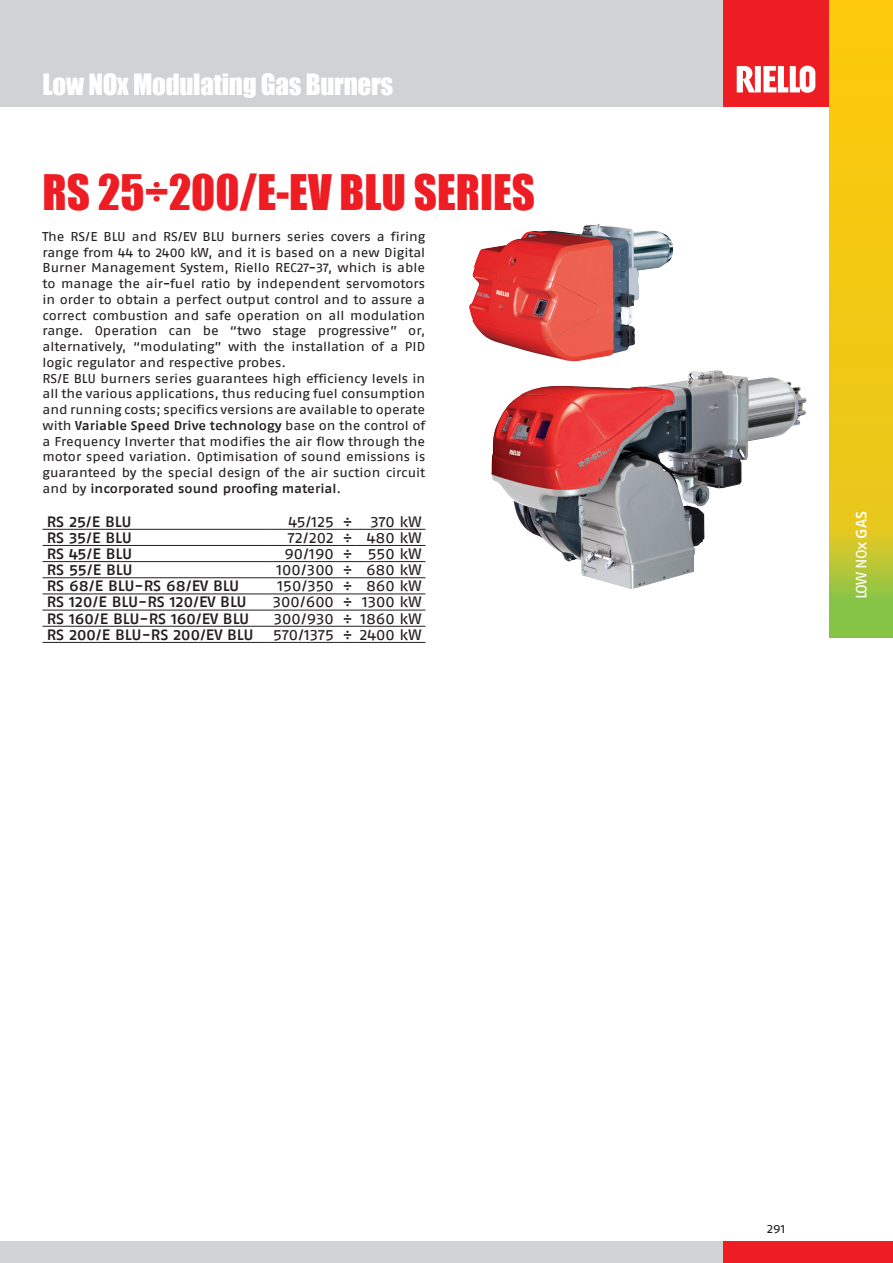
<style>
.page{position:relative;width:893px;height:1263px;background:#fff}
.page>*{position:absolute;margin:0;border:0;box-sizing:border-box;transform-origin:0 0}
.NOME_prodotto_rosso{font:45px "Impact";color:#ee1d23}
.TITOLO{font:27px "Impact";letter-spacing:-.01em;color:#fff}
.MODELLI{font:500 15px "Fago Ex Lf";letter-spacing:-.005em;color:#231f20}
.MODELLI-2{font:15px "Fago Ex Lf";color:#231f20}
.t1{font:15px "Fago Ex Lf";letter-spacing:-.06em;color:#fff}
.TESTI{font:12.75px/15.8px "Fago Ex Lf";color:#231f20;text-align:justify}
.t2{font:12px "Fago Ex Lf";color:#231f20}
.s1{font-weight:500}
</style>
<div class="page">
<div style="left:0;top:0;width:893px;height:106px;background:#d1d2d4"></div>
<div style="left:0;top:1242px;width:830px;height:21px;background:#d1d2d4"></div>
<div style="left:723px;top:0;width:106px;height:106px;background:#ee1d23"></div>
<div style="left:723px;top:1242px;width:170px;height:21px;background:#ee1d23"></div>
<svg style="left:829px;top:0;width:64px;height:616px;background:#e9c817"></svg>
<div style="left:829px;top:616px;width:64px;height:22px;background:#85c447"></div>
<svg style="left:737px;top:66px;width:78px;height:27px"></svg>
<hr style="left:43px;top:642px;width:222px;height:1px;background:#231f20">
<hr style="left:265px;top:642px;width:73px;height:1px;background:#231f20">
<svg style="left:338px;top:642px;width:19px;height:1px"></svg>
<hr style="left:357px;top:642px;width:68px;height:1px;background:#231f20">
<hr style="left:43px;top:529px;width:222px;height:1px;background:#231f20">
<hr style="left:265px;top:529px;width:73px;height:1px;background:#231f20">
<svg style="left:338px;top:529px;width:19px;height:1px"></svg>
<hr style="left:357px;top:529px;width:68px;height:1px;background:#231f20">
<hr style="left:43px;top:545px;width:222px;height:1px;background:#231f20">
<hr style="left:265px;top:545px;width:73px;height:1px;background:#231f20">
<svg style="left:338px;top:545px;width:19px;height:1px"></svg>
<hr style="left:357px;top:545px;width:68px;height:1px;background:#231f20">
<hr style="left:43px;top:561px;width:222px;height:1px;background:#231f20">
<hr style="left:265px;top:561px;width:73px;height:1px;background:#231f20">
<svg style="left:338px;top:561px;width:19px;height:1px"></svg>
<hr style="left:357px;top:561px;width:68px;height:1px;background:#231f20">
<hr style="left:43px;top:577px;width:222px;height:1px;background:#231f20">
<hr style="left:265px;top:577px;width:73px;height:1px;background:#231f20">
<svg style="left:338px;top:577px;width:19px;height:1px"></svg>
<hr style="left:357px;top:577px;width:68px;height:1px;background:#231f20">
<hr style="left:43px;top:593px;width:222px;height:1px;background:#231f20">
<hr style="left:43px;top:610px;width:222px;height:1px;background:#231f20">
<hr style="left:265px;top:593px;width:73px;height:1px;background:#231f20">
<hr style="left:265px;top:610px;width:73px;height:1px;background:#231f20">
<svg style="left:338px;top:593px;width:19px;height:1px"></svg>
<svg style="left:338px;top:610px;width:19px;height:1px"></svg>
<hr style="left:357px;top:593px;width:68px;height:1px;background:#231f20">
<hr style="left:357px;top:610px;width:68px;height:1px;background:#231f20">
<hr style="left:43px;top:626px;width:222px;height:1px;background:#231f20">
<hr style="left:265px;top:626px;width:73px;height:1px;background:#231f20">
<svg style="left:338px;top:626px;width:19px;height:1px"></svg>
<hr style="left:357px;top:626px;width:68px;height:1px;background:#231f20">
<img style="left:469px;top:224px;width:192px;height:138px">
<img style="left:491px;top:370px;width:224px;height:219px">
<p class="TITOLO" style="left:43px;top:64px;width:352px">Low NOx Modulating Gas Burners</p>
<p class="NOME_prodotto_rosso" style="left:43px;top:157px;width:494px">RS 25÷200/E-EV BLU SERIES</p>
<p class="TESTI" style="left:43px;top:228px;width:384px">The RS/E BLU and RS/EV BLU burners series covers a firing range from 44 to 2400 kW, and it is based on a new Digital Burner Management System, Riello REC27-37, which is able to manage the air-fuel ratio by independent servomotors in order to obtain a perfect output control and to assure a correct combustion and safe operation on all modulation range. Operation can be “two stage progressive” or, alternatively, “modulating” with the installation of a PID logic regulator and respective probes.</p>
<p class="TESTI" style="left:43px;top:370px;width:384px">RS/E BLU burners series guarantees high efficiency levels in all the various applications, thus reducing fuel consumption and running costs; specifics versions are available to operate with <span class="s1">Variable Speed Drive technology</span> base on the control of a Frequency Inverter that modifies the air flow through the motor speed variation. Optimisation of sound emissions is guaranteed by the special design of the air suction circuit and by <span class="s1">incorporated sound proofing material</span>.</p>
<p class="MODELLI" style="left:47px;top:512px;width:86px">RS 25/E BLU</p>
<p class="MODELLI-2" style="left:288px;top:512px;width:47px">45/125</p>
<p class="MODELLI-2" style="left:342px;top:512px;width:12px">÷</p>
<p class="MODELLI-2" style="left:370px;top:512px;width:53px">370 kW</p>
<p class="MODELLI" style="left:47px;top:528px;width:87px">RS 35/E BLU</p>
<p class="MODELLI-2" style="left:287px;top:529px;width:48px">72/202</p>
<p class="MODELLI-2" style="left:342px;top:529px;width:12px">÷</p>
<p class="MODELLI-2" style="left:367px;top:529px;width:56px">480 kW</p>
<p class="MODELLI" style="left:47px;top:545px;width:87px">RS 45/E BLU</p>
<p class="MODELLI-2" style="left:284px;top:545px;width:51px">90/190</p>
<p class="MODELLI-2" style="left:342px;top:545px;width:12px">÷</p>
<p class="MODELLI-2" style="left:368px;top:545px;width:55px">550 kW</p>
<p class="MODELLI" style="left:47px;top:561px;width:87px">RS 55/E BLU</p>
<p class="MODELLI-2" style="left:277px;top:561px;width:59px">100/300</p>
<p class="MODELLI-2" style="left:342px;top:561px;width:12px">÷</p>
<p class="MODELLI-2" style="left:366px;top:561px;width:57px">680 kW</p>
<p class="MODELLI" style="left:47px;top:577px;width:194px">RS 68/E BLU-RS 68/EV BLU</p>
<p class="MODELLI-2" style="left:278px;top:577px;width:58px">150/350</p>
<p class="MODELLI-2" style="left:342px;top:577px;width:12px">÷</p>
<p class="MODELLI-2" style="left:366px;top:577px;width:57px">860 kW</p>
<p class="MODELLI" style="left:47px;top:593px;width:202px">RS 120/E BLU-RS 120/EV BLU</p>
<p class="MODELLI-2" style="left:273px;top:593px;width:63px">300/600</p>
<p class="MODELLI-2" style="left:342px;top:593px;width:12px">÷</p>
<p class="MODELLI-2" style="left:362px;top:593px;width:61px">1300 kW</p>
<p class="MODELLI" style="left:47px;top:609px;width:204px">RS 160/E BLU-RS 160/EV BLU</p>
<p class="MODELLI-2" style="left:274px;top:609px;width:62px">300/930</p>
<p class="MODELLI-2" style="left:342px;top:609px;width:12px">÷</p>
<p class="MODELLI-2" style="left:360px;top:609px;width:63px">1860 kW</p>
<p class="MODELLI" style="left:47px;top:625px;width:208px">RS 200/E BLU-RS 200/EV BLU</p>
<p class="MODELLI-2" style="left:273px;top:625px;width:62px">570/1375</p>
<p class="MODELLI-2" style="left:342px;top:625px;width:81px">÷ 2400 kW</p>
<p class="t1" style="left:852px;top:599px;width:90px;rotate:-90deg">LOW NOx <span class="s1">GAS</span></p>
<p class="t2" style="left:767px;top:1222px;width:20px">291</p>
</div>
